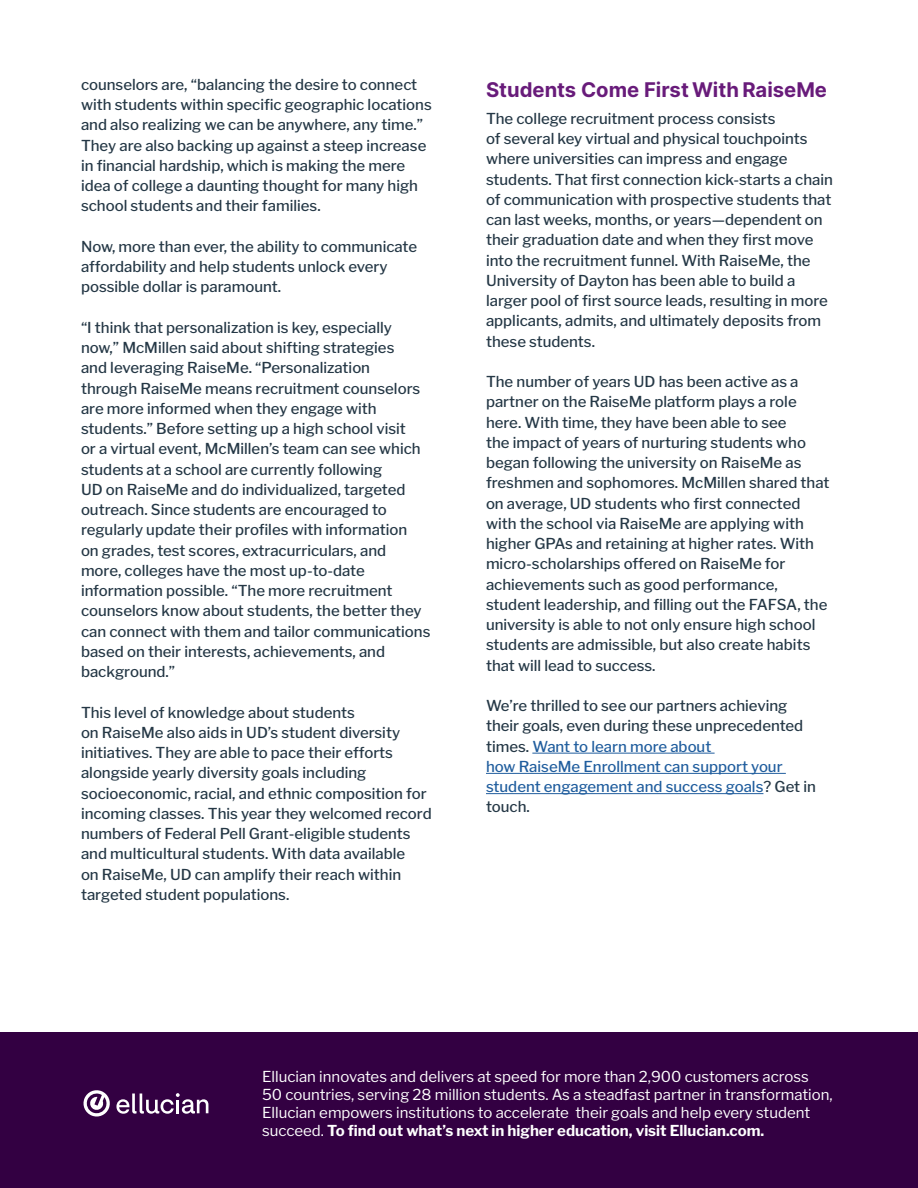
<style>
.page{position:relative;width:918px;height:1188px;background:#fff}
.page>*{position:absolute;margin:0;border:0;box-sizing:border-box;transform-origin:0 0}
.t1{font:700 20.25px "Inter";color:#681b7a}
.t2{font:500 15px/20.2px "Libre Franklin";color:#253846}
.t3{font:15px/18px "Libre Franklin";color:#fff}
.s1{color:#215e9e}
.s2{font-weight:700}
</style>
<div class="page">
<div style="left:0;top:1032px;width:918px;height:156px;background:#330042"></div>
<hr style="left:532px;top:753px;width:183px;height:1px;background:#215e9e">
<hr style="left:486px;top:773px;width:300px;height:1px;background:#215e9e">
<hr style="left:486px;top:793px;width:277px;height:1px;background:#215e9e">
<svg style="left:83px;top:1090px;width:125px;height:27px"></svg>
<p class="t2" style="left:81px;top:73px;width:352px">counselors are, “balancing the desire to connect with students within specific geographic locations and also realizing we can be anywhere, any time.” They are also backing up against a steep increase in financial hardship, which is making the mere idea of college a daunting thought for many high school students and their families.</p>
<p class="t2" style="left:81px;top:235px;width:338px">Now, more than ever, the ability to communicate affordability and help students unlock every possible dollar is paramount.</p>
<p class="t2" style="left:81px;top:316px;width:351px">“I think that personalization is key, especially now,” McMillen said about shifting strategies<br>and leveraging RaiseMe. “Personalization<br>through RaiseMe means recruitment counselors are more informed when they engage with students.” Before setting up a high school visit<br>or a virtual event, McMillen’s team can see which students at a school are currently following<br>UD on RaiseMe and do individualized, targeted outreach. Since students are encouraged to regularly update their profiles with information<br>on grades, test scores, extracurriculars, and more, colleges have the most up-to-date information possible. “The more recruitment counselors know about students, the better they can connect with them and tailor communications based on their interests, achievements, and background.”</p>
<p class="t2" style="left:81px;top:701px;width:352px">This level of knowledge about students<br>on RaiseMe also aids in UD’s student diversity initiatives. They are able to pace their efforts alongside yearly diversity goals including socioeconomic, racial, and ethnic composition for incoming classes. This year they welcomed record numbers of Federal Pell Grant-eligible students and multicultural students. With data available<br>on RaiseMe, UD can amplify their reach within targeted student populations.</p>
<h1 class="t1" style="left:486px;top:75px;width:343px">Students Come First With RaiseMe</h1>
<p class="t2" style="left:486px;top:107px;width:349px">The college recruitment process consists<br>of several key virtual and physical touchpoints where universities can impress and engage students. That first connection kick-starts a chain of communication with prospective students that can last weeks, months, or years—dependent on their graduation date and when they first move into the recruitment funnel. With RaiseMe, the University of Dayton has been able to build a larger pool of first source leads, resulting in more applicants, admits, and ultimately deposits from these students.</p>
<p class="t2" style="left:486px;top:370px;width:345px">The number of years UD has been active as a partner on the RaiseMe platform plays a role here. With time, they have been able to see<br>the impact of years of nurturing students who began following the university on RaiseMe as freshmen and sophomores. McMillen shared that on average, UD students who first connected with the school via RaiseMe are applying with higher GPAs and retaining at higher rates. With micro-scholarships offered on RaiseMe for achievements such as good performance, student leadership, and filling out the FAFSA, the university is able to not only ensure high school students are admissible, but also create habits that will lead to success.</p>
<p class="t2" style="left:486px;top:694px;width:331px">We’re thrilled to see our partners achieving their goals, even during these unprecedented times. <span class="s1">Want to learn more about<br>how RaiseMe Enrollment can support your student engagement and success goals</span>? Get in touch.</p>
<p class="t3" style="left:262px;top:1066px;width:572px">Ellucian innovates and delivers at speed for more than 2,900 customers across<br>50 countries, serving 28 million students. As a steadfast partner in transformation, Ellucian empowers institutions to accelerate their goals and help every student succeed. <span class="s2">To find out what’s next in higher education, visit Ellucian.com.</span></p>
</div>
